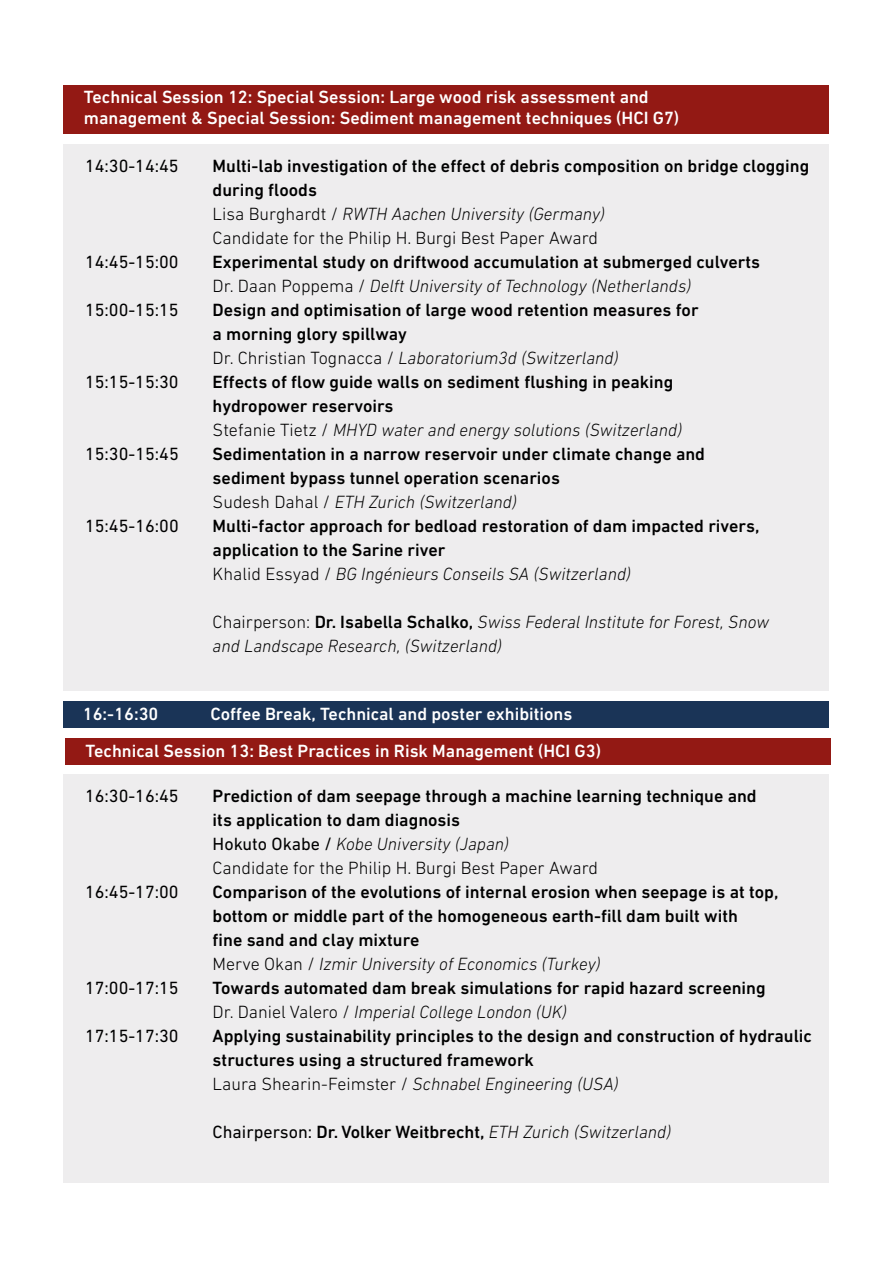
<style>
.page{position:relative;width:893px;height:1263px;background:#fff}
.page>*{position:absolute;margin:0;border:0;box-sizing:border-box;transform-origin:0 0}
.t1{font:500 18px/24px "DIN Next W1 G";color:#000}
.t2{font:500 18px/21px "DIN Next W1 G";color:#fff}
.t3{font:italic 300 18px/24px "DIN Next W1 G";color:#000}
.t4{font:18px "DIN Next W1 G";color:#000}
.s1{font-weight:300}
.s2{font-weight:300;font-style:italic}
.s3{font-style:normal}
.s4{font-weight:500;font-style:normal}
.s5{font-weight:400}
.s6{font-weight:400;font-style:normal}
</style>
<div class="page">
<div style="left:64px;top:775px;width:765px;height:408px;background:#eeedee"></div>
<div style="left:64px;top:145px;width:765px;height:546px;background:#eeedee"></div>
<div style="left:65px;top:738px;width:765px;height:27px;background:#931914"></div>
<div style="left:64px;top:85px;width:765px;height:48px;background:#931914"></div>
<div style="left:64px;top:701px;width:765px;height:27px;background:#1a3457"></div>
<p class="t2" style="left:84px;top:86px;width:597px">Technical Session 12: Special Session: Large wood risk assessment and management &amp; Special Session: Sediment management techniques (HCI G7)</p>
<p class="t4" style="left:85px;top:155px;width:95px">14:30-14:45</p>
<p class="t1" style="left:213px;top:154px;width:598px">Multi-lab investigation of the effect of debris composition on bridge clogging during floods<br><span class="s1">Lisa Burghardt /</span> <span class="s2">RWTH Aachen University (Germany)<br></span><span class="s1">Candidate for the Philip H. Burgi Best Paper Award</span></p>
<p class="t4" style="left:85px;top:251px;width:95px">14:45-15:00</p>
<p class="t1" style="left:213px;top:250px;width:549px">Experimental study on driftwood accumulation at submerged culverts<br><span class="s1">Dr. Daan Poppema /</span> <span class="s2">Delft University of Technology (Netherlands)</span></p>
<p class="t4" style="left:85px;top:299px;width:95px">15:00-15:15</p>
<p class="t1" style="left:213px;top:298px;width:487px">Design and optimisation of large wood retention measures for a morning glory spillway<br><span class="s1">Dr. Christian Tognacca /</span> <span class="s2">Laboratorium3d (Switzerland)</span></p>
<p class="t4" style="left:85px;top:371px;width:95px">15:15-15:30</p>
<p class="t1" style="left:213px;top:370px;width:471px">Effects of flow guide walls on sediment flushing in peaking hydropower reservoirs<br><span class="s1">Stefanie Tietz /</span> <span class="s2">MHYD water and energy solutions (Switzerland)</span></p>
<p class="t4" style="left:85px;top:443px;width:95px">15:30-15:45</p>
<p class="t1" style="left:213px;top:442px;width:494px">Sedimentation in a narrow reservoir under climate change and sediment bypass tunnel operation scenarios<br><span class="s1">Sudesh Dahal /</span> <span class="s2">ETH Zurich (Switzerland)</span></p>
<p class="t4" style="left:85px;top:515px;width:95px">15:45-16:00</p>
<p class="t1" style="left:213px;top:513px;width:548px">Multi-factor approach for bedload restoration of dam impacted rivers, application to the Sarine river<br><span class="s1">Khalid Essyad /</span> <span class="s2">BG Ingénieurs Conseils SA (Switzerland)</span></p>
<p class="t3" style="left:213px;top:609px;width:558px"><span class="s3">Chairperson:</span> <span class="s4">Dr. Isabella Schalko,</span> Swiss Federal Institute for Forest, Snow and Landscape Research, (Switzerland)</p>
<p class="t2" style="left:83px;top:703px;width:77px">16:-16:30</p>
<p class="t2" style="left:210px;top:703px;width:363px">Coffee Break, Technical and poster exhibitions</p>
<p class="t2" style="left:85px;top:740px;width:517px">Technical Session 13: Best Practices in Risk Management (HCI G3)</p>
<p class="t4" style="left:85px;top:785px;width:95px">16:30-16:45</p>
<p class="t1" style="left:213px;top:784px;width:546px">Prediction of dam seepage through a machine learning technique and its application to dam diagnosis<br><span class="s5">Hokuto Okabe /</span> <span class="s2">Kobe University (Japan)<br></span><span class="s1">Candidate for the Philip H. Burgi Best Paper Award</span></p>
<p class="t4" style="left:85px;top:881px;width:95px">16:45-17:00</p>
<p class="t1" style="left:213px;top:880px;width:567px">Comparison of the evolutions of internal erosion when seepage is at top, bottom or middle part of the homogeneous earth-fill dam built with<br>fine sand and clay mixture<br><span class="s1">Merve Okan /</span> <span class="s2">Izmir University of Economics (Turkey)</span></p>
<p class="t4" style="left:85px;top:977px;width:95px">17:00-17:15</p>
<p class="t1" style="left:213px;top:976px;width:555px">Towards automated dam break simulations for rapid hazard screening<br><span class="s1">Dr. Daniel Valero /</span> <span class="s2">Imperial College London (UK)</span></p>
<p class="t4" style="left:85px;top:1025px;width:95px">17:15-17:30</p>
<p class="t1" style="left:213px;top:1024px;width:601px">Applying sustainability principles to the design and construction of hydraulic structures using a structured framework<br><span class="s1">Laura Shearin-Feimster /</span> <span class="s2">Schnabel Engineering (USA)</span></p>
<p class="t3" style="left:213px;top:1120px;width:460px"><span class="s6">Chairperson:</span> <span class="s4">Dr. Volker Weitbrecht,</span> ETH Zurich (Switzerland)</p>
</div>
